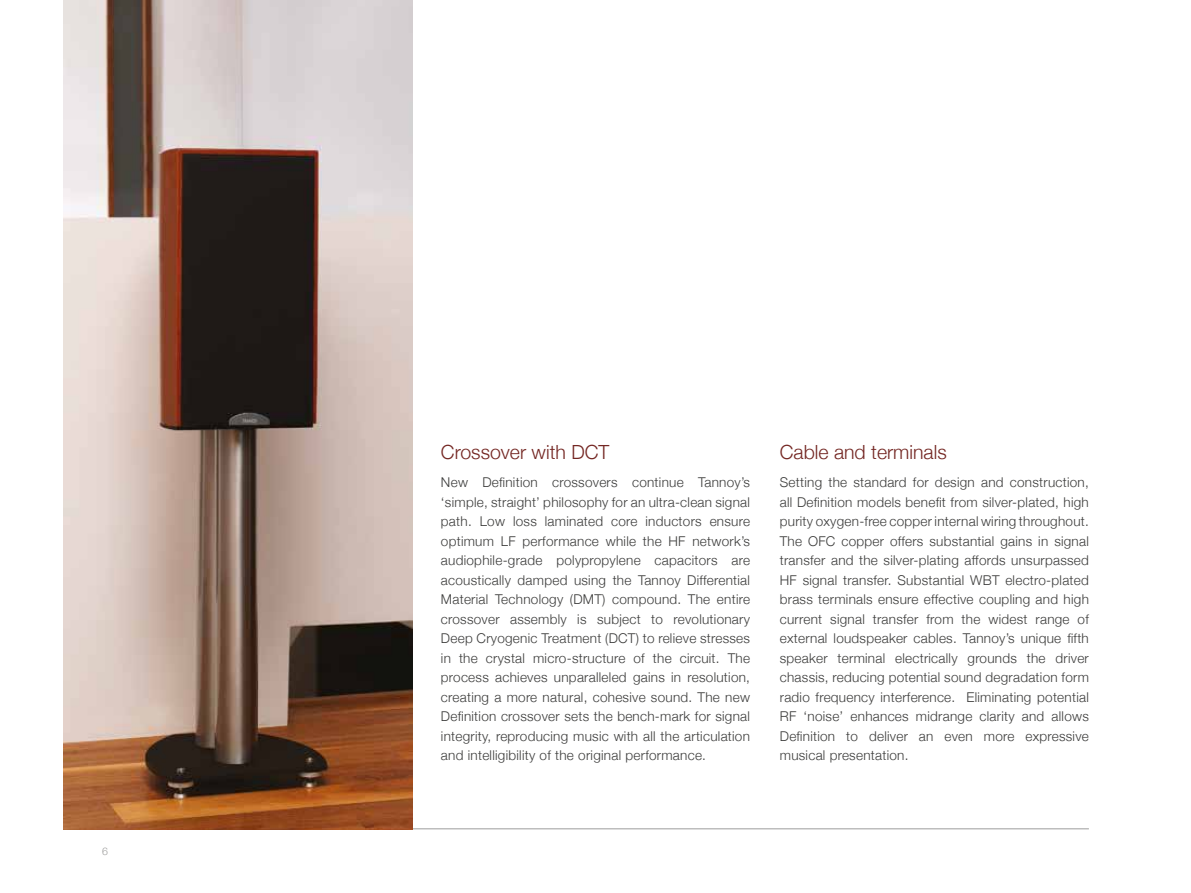
<style>
.page{position:relative;width:1191px;height:893px;background:#fff}
.page>*{position:absolute;margin:0;border:0;box-sizing:border-box;transform-origin:0 0}
.t1{font:300 19.5px "Helvetica Neue";color:#742723}
.t2{font:300 13.5px/19.5px "Helvetica Neue";letter-spacing:.02em;color:#3c3c3b;text-align:justify}
.t3{font:300 10.5px "Helvetica Neue";color:#9d9d9c}
</style>
<div class="page">
<hr style="left:64px;top:828px;width:1025px;height:1px;background:#9d9d9c">
<img style="left:64px;top:0;width:348px;height:829px">
<p class="t3" style="left:102px;top:845px;width:7px">6</p>
<h1 class="t1" style="left:441px;top:440px;width:170px">Crossover with DCT</h1>
<p class="t2" style="left:441px;top:472px;width:311px">New Definition crossovers continue Tannoy’s ‘simple, straight’ philosophy for an ultra-clean signal path. Low loss laminated core inductors ensure optimum LF performance while the HF network’s audiophile-grade polypropylene capacitors are acoustically damped using the Tannoy Differential Material Technology (DMT) compound. The entire crossover assembly is subject to revolutionary Deep Cryogenic Treatment (DCT) to relieve stresses in the crystal micro-structure of the circuit. The process achieves unparalleled gains in resolution, creating a more natural, cohesive sound. The new Definition crossover sets the bench-mark for signal integrity, reproducing music with all the articulation and intelligibility of the original performance.</p>
<h1 class="t1" style="left:780px;top:440px;width:168px">Cable and terminals</h1>
<p class="t2" style="left:780px;top:472px;width:311px">Setting the standard for design and construction, all Definition models benefit from silver-plated, high purity oxygen-free copper internal wiring throughout.<br>The OFC copper offers substantial gains in signal transfer and the silver-plating affords unsurpassed HF signal transfer. Substantial WBT electro-plated brass terminals ensure effective coupling and high current signal transfer from the widest range of external loudspeaker cables. Tannoy’s unique fifth speaker terminal electrically grounds the driver chassis, reducing potential sound degradation form radio frequency interference. Eliminating potential RF ‘noise’ enhances midrange clarity and allows Definition to deliver an even more expressive musical presentation.</p>
</div>
